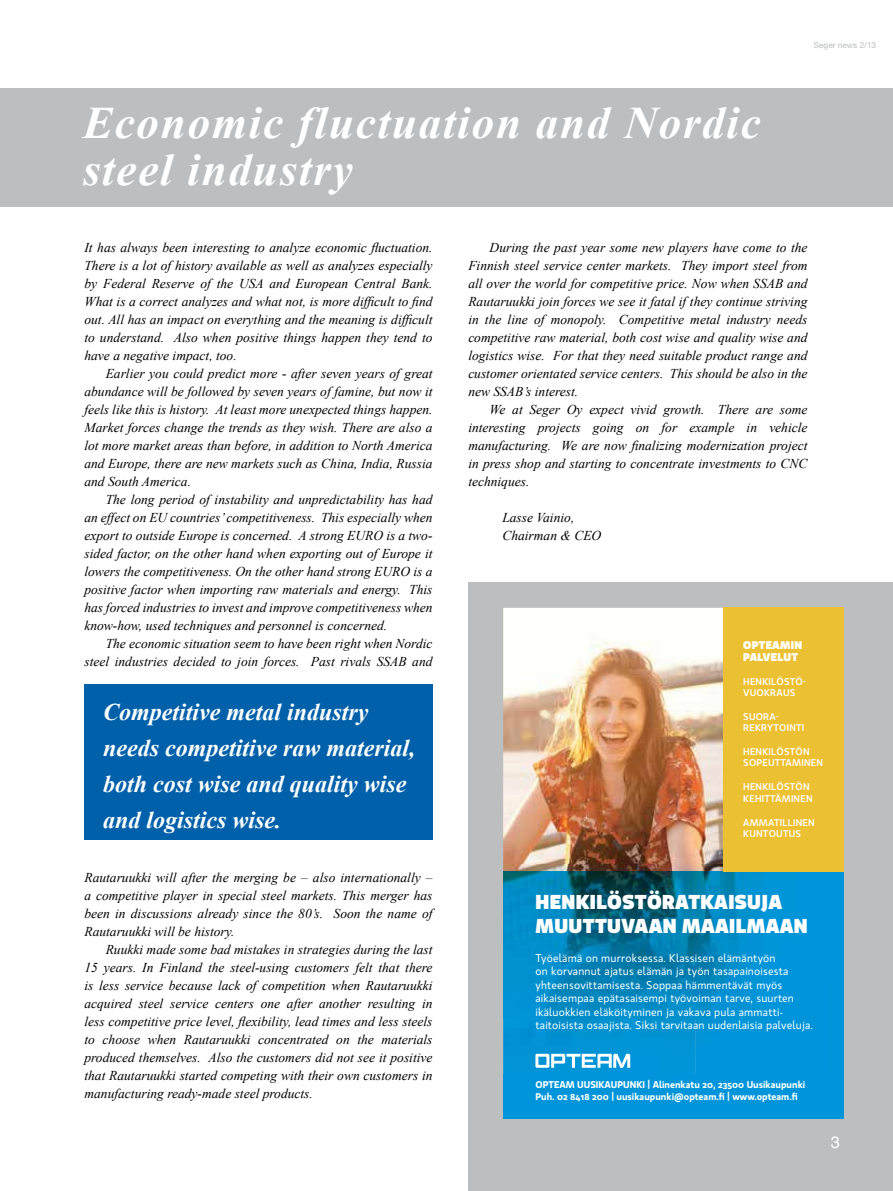
<style>
.page{position:relative;width:893px;height:1191px;background:#fff}
.page>*{position:absolute;margin:0;border:0;box-sizing:border-box;transform-origin:0 0}
.t1{font:italic 700 45px/46.5px "Times New Roman";letter-spacing:.04em;color:#fff}
.t2{font:italic 700 24px/36px "Times New Roman";color:#fff}
.t3{font:900 20.1px/24.5px "Gloriola Std Display";letter-spacing:.02em;color:#fff}
.t4{font:16.5px "Helvetica";color:#fff}
.t5{font:italic 13.5px/18px "Times New Roman";color:#000;text-align:justify}
.t6{font:11.25px/13.5px "Gloriola Std";letter-spacing:.015em;color:#fff}
.t7{font:900 11.1px/12.3px "Gloriola Std Display";letter-spacing:.025em;color:#fff}
.t8{font:500 9.75px/11.2px "Gloriola Std";letter-spacing:.025em;color:#fff}
.t9{font:600 9.75px/11.7px "Gloriola Std";color:#fff}
.t10{font:8.25px "Helvetica Neue";color:#bcbec0}
</style>
<div class="page">
<div style="left:468px;top:583px;width:425px;height:608px;background:#bcbec0"></div>
<div style="left:0;top:89px;width:893px;height:118px;background:#bcbec0"></div>
<img style="left:503px;top:608px;width:220px;height:256px">
<div style="left:503px;top:1074px;width:192px;height:44px;background:#0095da"></div>
<img style="left:503px;top:864px;width:220px;height:210px">
<img style="left:503px;top:871px;width:192px;height:147px">
<div style="left:829px;top:1074px;width:14px;height:44px;background:#0095da"></div>
<div style="left:829px;top:871px;width:14px;height:203px;background:#0095da"></div>
<img style="left:695px;top:871px;width:134px;height:247px">
<svg style="left:535px;top:1053px;width:95px;height:14px"></svg>
<div style="left:723px;top:608px;width:120px;height:263px;background:#ecc033"></div>
<div style="left:84px;top:684px;width:349px;height:156px;background:#0060a9"></div>
<h1 class="t1" style="left:83px;top:98px;width:679px">Economic fluctuation and Nordic steel industry</h1>
<p class="t10" style="left:814px;top:39px;width:64px">Seger news 2/13</p>
<p class="t5" style="left:84px;top:238px;width:350px">It has always been interesting to analyze economic fluctuation.<br>There is a lot of history available as well as analyzes especially by Federal Reserve of the USA and European Central Bank.<br>What is a correct analyzes and what not, is more difficult to find out. All has an impact on everything and the meaning is difficult to understand. Also when positive things happen they tend to have a negative impact, too.</p>
<p class="t5" style="left:84px;top:364px;width:350px;text-indent:21px">Earlier you could predict more - after seven years of great abundance will be followed by seven years of famine, but now it feels like this is history. At least more unexpected things happen.<br>Market forces change the trends as they wish. There are also a lot more market areas than before, in addition to North America and Europe, there are new markets such as China, India, Russia and South America.</p>
<p class="t5" style="left:84px;top:490px;width:350px;text-indent:21px">The long period of instability and unpredictability has had an effect on EU countries’ competitiveness. This especially when export to outside Europe is concerned. A strong EURO is a two&shy;sided factor, on the other hand when exporting out of Europe it lowers the competitiveness. On the other hand strong EURO is a positive factor when importing raw materials and energy. This has forced industries to invest and improve competitiveness when know-how, used techniques and personnel is concerned.</p>
<p class="t5" style="left:84px;top:634px;width:350px;text-align:right">The economic situation seem to have been right when Nordic steel industries decided to join forces. Past rivals SSAB and</p>
<h2 class="t2" style="left:103px;top:693px;width:313px">Competitive metal industry needs competitive raw material, both cost wise and quality wise and logistics wise.</h2>
<p class="t5" style="left:84px;top:868px;width:350px">Rautaruukki will after the merging be – also internationally – a competitive player in special steel markets. This merger has been in discussions already since the 80’s. Soon the name of Rautaruukki will be history.</p>
<p class="t5" style="left:84px;top:940px;width:350px;text-indent:21px">Ruukki made some bad mistakes in strategies during the last 15 years. In Finland the steel-using customers felt that there is less service because lack of competition when Rautaruukki acquired steel service centers one after another resulting in less competitive price level, flexibility, lead times and less steels to choose when Rautaruukki concentrated on the materials produced themselves. Also the customers did not see it positive that Rautaruukki started competing with their own customers in manufacturing ready-made steel products.</p>
<p class="t5" style="left:468px;top:238px;width:341px;text-indent:21px">During the past year some new players have come to the Finnish steel service center markets. They import steel from all over the world for competitive price. Now when SSAB and Rautaruukki join forces we see it fatal if they continue striving in the line of monopoly. Competitive metal industry needs competitive raw material, both cost wise and quality wise and logistics wise. For that they need suitable product range and customer orientated service centers. This should be also in the new SSAB’s interest.</p>
<p class="t5" style="left:468px;top:400px;width:341px;text-indent:21px">We at Seger Oy expect vivid growth. There are some interesting projects going on for example in vehicle manufacturing. We are now finalizing modernization project in press shop and starting to concentrate investments to CNC techniques.</p>
<p class="t5" style="left:502px;top:508px;width:101px">Lasse Vainio,<br>Chairman &amp; CEO</p>
<p class="t7" style="left:743px;top:638px;width:60px">OPTEAMIN<br>PALVELUT</p>
<p class="t8" style="left:743px;top:675px;width:64px">HENKILÖSTÖ-<br>VUOKRAUS</p>
<p class="t8" style="left:743px;top:710px;width:63px">SUORA-<br>REKRYTOINTI</p>
<p class="t8" style="left:743px;top:746px;width:81px">HENKILÖSTÖN<br>SOPEUTTAMINEN</p>
<p class="t8" style="left:743px;top:781px;width:71px">HENKILÖSTÖN<br>KEHITTÄMINEN</p>
<p class="t8" style="left:743px;top:816px;width:73px">AMMATILLINEN<br>KUNTOUTUS</p>
<h3 class="t3" style="left:535px;top:887px;width:274px">HENKILÖSTÖRATKAISUJA<br>MUUTTUVAAN MAAILMAAN</h3>
<p class="t6" style="left:535px;top:950px;width:279px">Työelämä on murroksessa. Klassisen elämäntyön<br>on korvannut ajatus elämän ja työn tasapainoisesta yhteensovittamisesta. Soppaa hämmentävät myös aikaisempaa epätasaisempi työvoiman tarve, suurten ikäluokkien eläköityminen ja vakava pula ammatti&shy;taitoisista osaajista. Siksi tarvitaan uudenlaisia palveluja.</p>
<p class="t9" style="left:535px;top:1078px;width:271px">OPTEAM UUSIKAUPUNKI | Alinenkatu 20, 23500 Uusikaupunki<br>Puh. 02 8418 200 | uusikaupunki@opteam.fi | www.opteam.fi</p>
<p class="t4" style="left:831px;top:1129px;width:11px">3</p>
</div>
